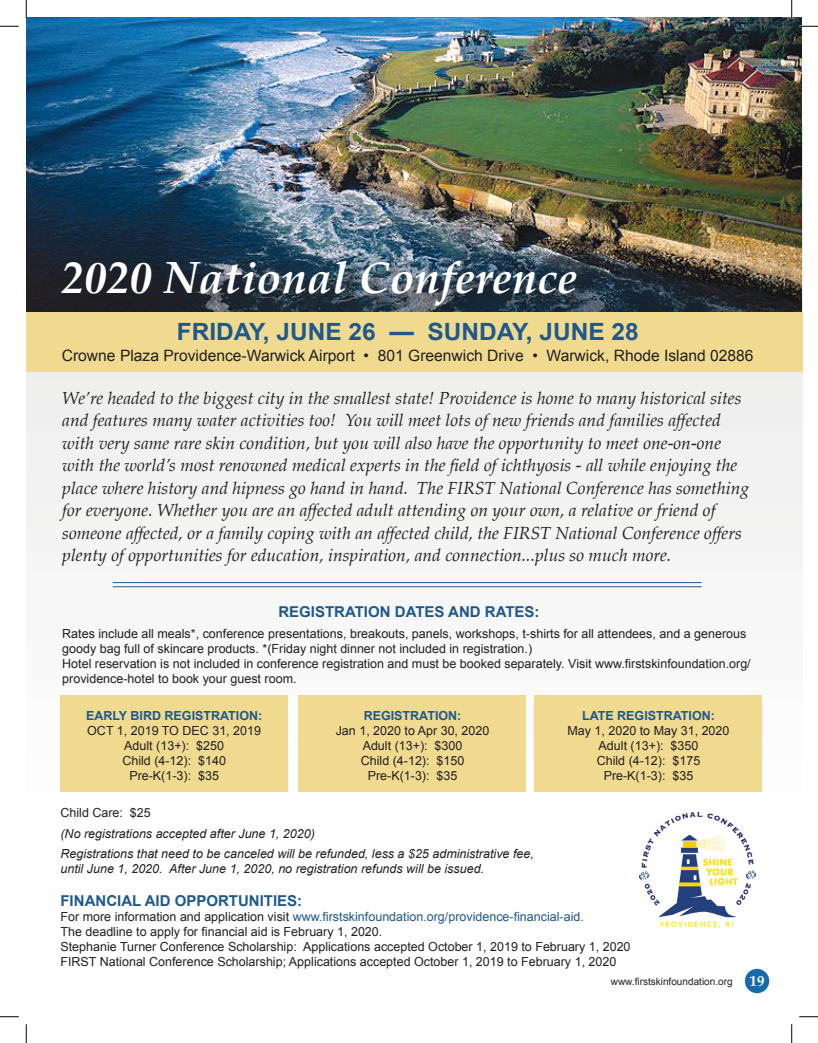
<style>
.page{position:relative;width:818px;height:1043px;background:#fff}
.page>*{position:absolute;margin:0;border:0;box-sizing:border-box;transform-origin:0 0}
.t1{font:italic 700 45px "Palatino";letter-spacing:.005em;color:#fff}
.t2{font:700 23.75px "Arial";color:#1e588d}
.t3{font:italic 17.5px/22.5px "Palatino";color:#231f20}
.t4{font:15.62px "Arial";color:#231f20}
.t5{font:700 15px "Arial";color:#1e588d}
.t6{font:12.5px/15px "Arial";color:#231f20;text-align:center}
.t7{font:italic 12.5px/20.6px "Arial";color:#231f20}
.t8{font:700 12.5px "Arial";color:#1e588d}
.t9{font:10px "Arial";color:#231f20}
.s1{color:#1e588d}
.s2{font-family:"Palatino";font-weight:700;font-size:15px;color:#fff}
</style>
<div class="page">
<div style="left:26px;top:125px;width:776px;height:680px;background:#f4f4f4"></div>
<div style="left:744px;top:968px;width:25px;height:25px;background:#146aab;border-radius:50%"></div>
<img style="left:26px;top:17px;width:775px;height:295px">
<div style="left:64px;top:262px;width:527px;height:58px;background:#231f20;opacity:.75"></div>
<div style="left:26px;top:312px;width:776px;height:60px;background:#f0da90"></div>
<div style="left:60px;top:695px;width:227px;height:96px;background:#f0da90"></div>
<div style="left:298px;top:695px;width:227px;height:96px;background:#f0da90"></div>
<div style="left:534px;top:695px;width:227px;height:96px;background:#f0da90"></div>
<hr style="left:113px;top:582px;width:588px;height:1px;background:#1e588d">
<hr style="left:113px;top:586px;width:588px;height:1px;background:#1e588d">
<img style="left:639px;top:812px;width:116px;height:115px">
<svg style="left:0;top:25px;width:19px;height:2px"></svg>
<svg style="left:799px;top:25px;width:19px;height:2px"></svg>
<svg style="left:0;top:1016px;width:19px;height:1px"></svg>
<svg style="left:799px;top:1016px;width:19px;height:1px"></svg>
<svg style="left:25px;top:0;width:2px;height:19px"></svg>
<svg style="left:25px;top:1024px;width:2px;height:18px"></svg>
<svg style="left:790px;top:0;width:2px;height:19px"></svg>
<svg style="left:791px;top:1024px;width:1px;height:18px"></svg>
<h1 class="t1" style="left:62px;top:240px;width:517px">2020 National Conference</h1>
<h2 class="t2" style="left:177px;top:316px;width:463px">FRIDAY, JUNE 26 — SUNDAY, JUNE 28</h2>
<p class="t4" style="left:62px;top:346px;width:693px">Crowne Plaza Providence-Warwick Airport • 801 Greenwich Drive • Warwick, Rhode Island 02886</p>
<p class="t3" style="left:62px;top:386px;width:688px">We’re headed to the biggest city in the smallest state! Providence is home to many historical sites and features many water activities too! You will meet lots of new friends and families affected with very same rare skin condition, but you will also have the opportunity to meet one-on-one with the world’s most renowned medical experts in the field of ichthyosis - all while enjoying the place where history and hipness go hand in hand. The FIRST National Conference has something for everyone. Whether you are an affected adult attending on your own, a relative or friend of someone affected, or a family coping with an affected child, the FIRST National Conference offers plenty of opportunities for education, inspiration, and connection...plus so much more.</p>
<p class="t5" style="left:278px;top:602px;width:263px">REGISTRATION DATES AND RATES:</p>
<p class="t6" style="left:62px;top:626px;width:690px;text-align:left">Rates include all meals*, conference presentations, breakouts, panels, workshops, t-shirts for all attendees, and a generous goody bag full of skincare products. *(Friday night dinner not included in registration.)<br>Hotel reservation is not included in conference registration and must be booked separately. Visit www.firstskinfoundation.org/ providence-hotel to book your guest room.</p>
<p class="t8" style="left:86px;top:707px;width:178px">EARLY BIRD REGISTRATION:</p>
<p class="t6" style="left:87px;top:723px;width:175px">OCT 1, 2019 TO DEC 31, 2019<br>Adult (13+): $250<br>Child (4-12): $140<br>Pre-K(1-3): $35</p>
<p class="t8" style="left:364px;top:707px;width:99px">REGISTRATION:</p>
<p class="t6" style="left:336px;top:723px;width:155px">Jan 1, 2020 to Apr 30, 2020<br>Adult (13+): $300<br>Child (4-12): $150<br>Pre-K(1-3): $35</p>
<p class="t8" style="left:582px;top:707px;width:134px">LATE REGISTRATION:</p>
<p class="t6" style="left:567px;top:723px;width:163px">May 1, 2020 to May 31, 2020<br>Adult (13+): $350<br>Child (4-12): $175<br>Pre-K(1-3): $35</p>
<p class="t6" style="left:60px;top:805px;width:92px">Child Care: $25</p>
<p class="t7" style="left:60px;top:823px;width:475px">(No registrations accepted after June 1, 2020)<br>Registrations that need to be canceled will be refunded, less a $25 administrative fee,</p>
<p class="t7" style="left:60px;top:858px;width:425px">until June 1, 2020. After June 1, 2020, no registration refunds will be issued.</p>
<p class="t5" style="left:60px;top:891px;width:243px">FINANCIAL AID OPPORTUNITIES:</p>
<p class="t6" style="left:60px;top:909px;width:571px;text-align:left">For more information and application visit <span class="s1">www.firstskinfoundation.org/providence-financial-aid.<br></span>The deadline to apply for financial aid is February 1, 2020.<br>Stephanie Turner Conference Scholarship: Applications accepted October 1, 2019 to February 1, 2020<br>FIRST National Conference Scholarship; Applications accepted October 1, 2019 to February 1, 2020</p>
<p class="t9" style="left:610px;top:974px;width:155px">www.firstskinfoundation.org <span class="s2">19</span></p>
</div>
